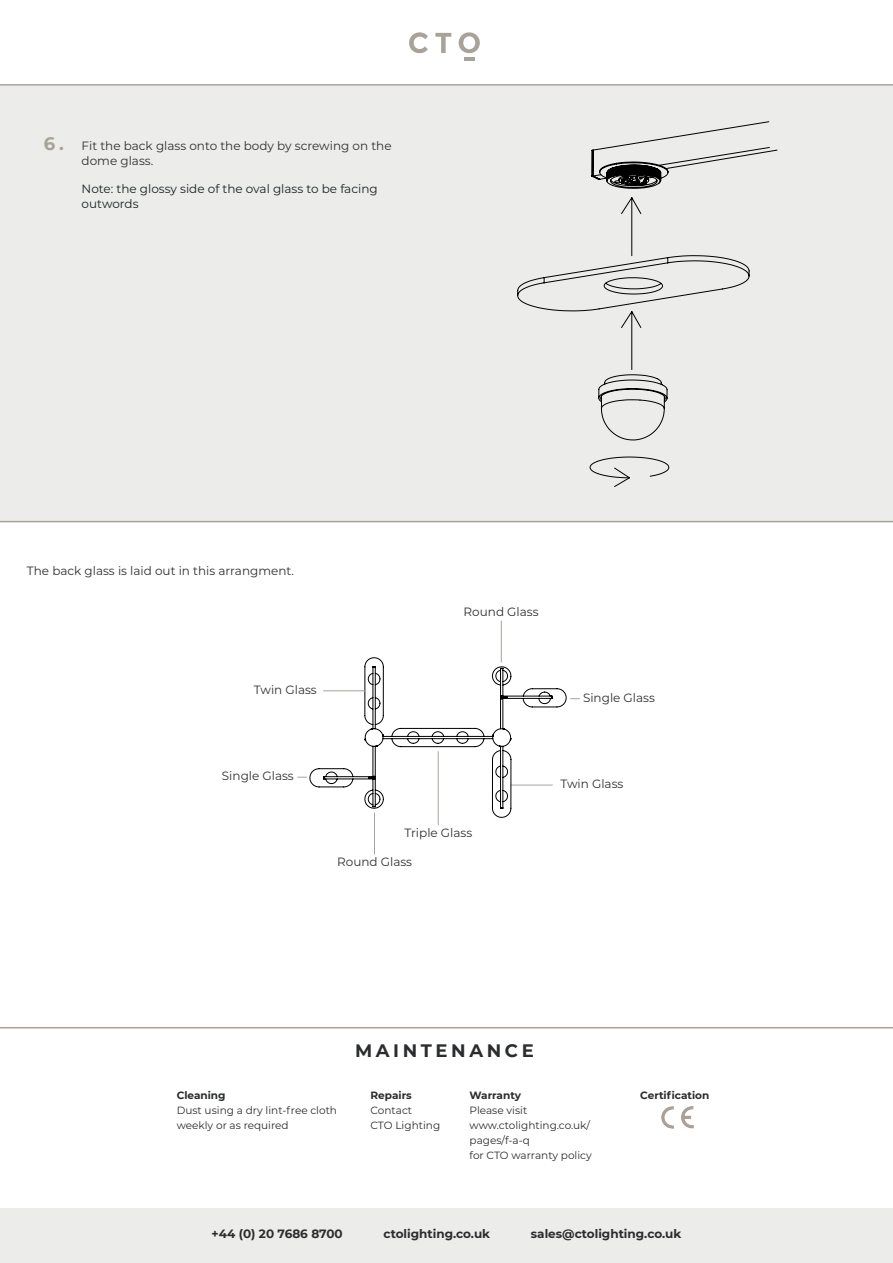
<style>
.page{position:relative;width:893px;height:1263px;background:#fff}
.page>*{position:absolute;margin:0;border:0;box-sizing:border-box;transform-origin:0 0}
.t1{font:700 18px "Montserrat";letter-spacing:.2em;color:#2a2c2e}
.t2{font:700 18px "Montserrat";color:#a9a29a}
.t3{font:12px/14.4px "Montserrat";color:#2f3032}
.t4{font:700 12px "Montserrat";color:#2a2c2e}
.t5{font:12px/14.4px "Montserrat";color:#1a2226}
.t6{font:10.5px/15px "Montserrat";color:#2a2c2e}
.t7{font:700 10.5px "Montserrat";color:#2a2c2e}
</style>
<div class="page">
<hr style="left:464px;top:57px;width:11px;height:4px;background:#a9a29a">
<svg style="left:409px;top:32px;width:19px;height:21px"></svg>
<svg style="left:435px;top:33px;width:16px;height:20px"></svg>
<svg style="left:459px;top:32px;width:21px;height:21px"></svg>
<div style="left:0;top:84px;width:893px;height:438px;background:#ecedea"></div>
<svg style="left:0;top:1027px;width:893px;height:102px"></svg>
<svg style="left:297px;top:657px;width:283px;height:161px"></svg>
<hr style="left:374px;top:812px;width:1px;height:42px;background:#a9a29a">
<hr style="left:501px;top:621px;width:1px;height:41px;background:#a9a29a">
<hr style="left:438px;top:751px;width:1px;height:74px;background:#a9a29a">
<div style="left:0;top:1208px;width:893px;height:55px;background:#ecedea"></div>
<img style="left:662px;top:1106px;width:31px;height:23px">
<div style="left:517px;top:121px;width:260px;height:366px;background:#ecedea"></div>
<p class="t2" style="left:44px;top:131px;width:21px">6.</p>
<p class="t3" style="left:82px;top:138px;width:311px">Fit the back glass onto the body by screwing on the dome glass.</p>
<p class="t5" style="left:82px;top:181px;width:298px">Note: the glossy side of the oval glass to be facing outwords</p>
<p class="t3" style="left:27px;top:563px;width:269px">The back glass is laid out in this arrangment.</p>
<p class="t3" style="left:464px;top:604px;width:77px">Round Glass</p>
<p class="t3" style="left:254px;top:682px;width:64px">Twin Glass</p>
<p class="t3" style="left:222px;top:768px;width:73px">Single Glass</p>
<p class="t3" style="left:405px;top:825px;width:69px">Triple Glass</p>
<p class="t3" style="left:337px;top:854px;width:77px">Round Glass</p>
<p class="t3" style="left:583px;top:690px;width:73px">Single Glass</p>
<p class="t3" style="left:561px;top:776px;width:64px">Twin Glass</p>
<p class="t1" style="left:355px;top:1037px;width:180px">MAINTENANCE</p>
<p class="t7" style="left:177px;top:1088px;width:50px">Cleaning</p>
<p class="t7" style="left:640px;top:1088px;width:71px">Certification</p>
<p class="t6" style="left:177px;top:1102px;width:162px">Dust using a dry lint-free cloth weekly or as required</p>
<p class="t7" style="left:370px;top:1088px;width:43px">Repairs</p>
<p class="t6" style="left:370px;top:1102px;width:43px">Contact</p>
<p class="t6" style="left:370px;top:1117px;width:71px">CTO Lighting</p>
<p class="t7" style="left:470px;top:1088px;width:53px">Warranty</p>
<p class="t6" style="left:470px;top:1102px;width:59px">Please visit</p>
<p class="t6" style="left:470px;top:1117px;width:122px">www.ctolighting.co.uk/ pages/f-a-q</p>
<p class="t6" style="left:470px;top:1147px;width:124px">for CTO warranty policy</p>
<p class="t4" style="left:212px;top:1225px;width:133px">+44 (0) 20 7686 8700</p>
<p class="t4" style="left:383px;top:1225px;width:108px">ctolighting.co.uk</p>
<p class="t4" style="left:531px;top:1225px;width:152px">sales@ctolighting.co.uk</p>
</div>
